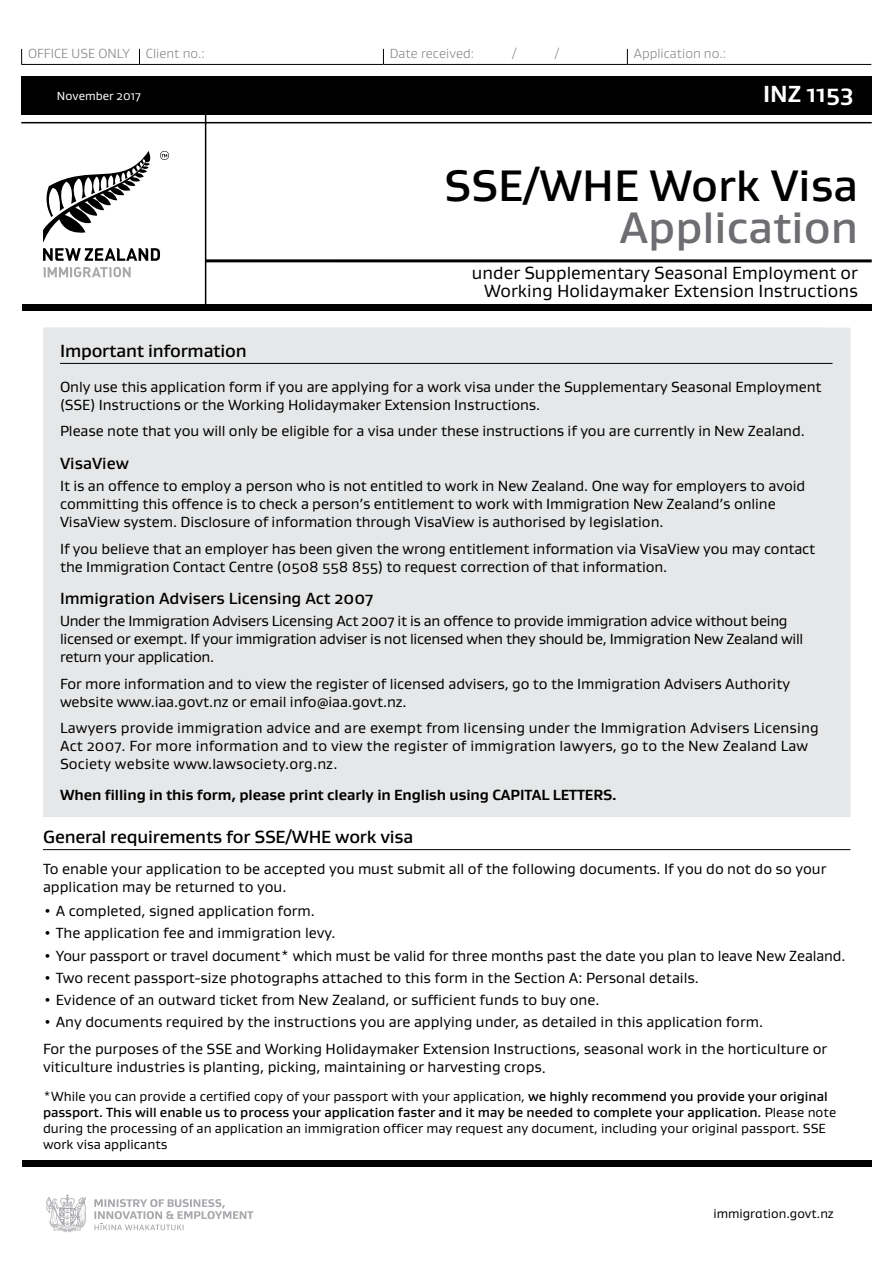
<style>
.page{position:relative;width:893px;height:1263px;background:#fff}
.page>*{position:absolute;margin:0;border:0;box-sizing:border-box;transform-origin:0 0}
.t1{font:500 45px "Gustan";color:#000}
.t2{font:500 45px "Gustan";color:#6d6e71}
.t3{font:700 23.7px "Gustan";color:#fff}
.t4{font:18px/18px "Gustan";color:#000;text-align:right}
.t5{font:500 18px "Gustan";letter-spacing:-.01em;color:#000}
.t6{font:500 16.5px "Gustan";color:#000}
.t7{font:15px/18px "Gustan";letter-spacing:-.005em;color:#000}
.t8{font:700 15px "Gustan";letter-spacing:-.005em;color:#000}
.t9{font:13.5px/16.2px "Gustan";color:#000}
.t10{font:300 13.5px "Gustan";color:#808285}
.t11{font:12.9px "Gustan";color:#000}
.t12{font:12px "Gustan";color:#fff}
.s1{font-weight:500}
</style>
<div class="page">
<div style="left:21px;top:77px;width:851px;height:38px;background:#000"></div>
<hr style="left:21px;top:122px;width:851px;height:1px;background:#000">
<hr style="left:206px;top:259px;width:666px;height:3px;background:#000">
<hr style="left:21px;top:64px;width:118px;height:1px;background:#000">
<svg style="left:21px;top:49px;width:1px;height:15px"></svg>
<svg style="left:139px;top:49px;width:1px;height:15px"></svg>
<svg style="left:383px;top:49px;width:1px;height:15px"></svg>
<svg style="left:627px;top:49px;width:1px;height:15px"></svg>
<hr style="left:139px;top:64px;width:244px;height:1px;background:#000">
<hr style="left:383px;top:64px;width:244px;height:1px;background:#000">
<hr style="left:627px;top:64px;width:244px;height:1px;background:#000">
<div style="left:22px;top:305px;width:850px;height:6px;background:#000"></div>
<div style="left:22px;top:1160px;width:850px;height:6px;background:#000"></div>
<svg style="left:46px;top:1194px;width:41px;height:38px"></svg>
<svg style="left:94px;top:1199px;width:159px;height:31px"></svg>
<hr style="left:205px;top:85px;width:1px;height:221px;background:#000">
<svg style="left:43px;top:151px;width:108px;height:91px"></svg>
<svg style="left:160px;top:151px;width:9px;height:9px"></svg>
<svg style="left:43px;top:248px;width:117px;height:13px"></svg>
<svg style="left:43px;top:267px;width:88px;height:10px"></svg>
<div style="left:43px;top:327px;width:807px;height:490px;background:#e6e7e8"></div>
<hr style="left:60px;top:363px;width:773px;height:1px;background:#000">
<hr style="left:43px;top:849px;width:807px;height:1px;background:#000">
<p class="t10" style="left:28px;top:45px;width:178px">OFFICE USE ONLY Client no.:</p>
<p class="t10" style="left:390px;top:45px;width:86px">Date received:</p>
<p class="t10" style="left:512px;top:45px;width:6px">/</p>
<p class="t10" style="left:555px;top:45px;width:6px">/</p>
<p class="t10" style="left:634px;top:45px;width:94px">Application no.:</p>
<p class="t12" style="left:57px;top:88px;width:85px">November 2017</p>
<h2 class="t3" style="left:763px;top:78px;width:92px">INZ 1153</h2>
<h1 class="t1" style="left:444px;top:156px;width:415px">SSE/WHE Work Visa</h1>
<h1 class="t2" style="left:619px;top:198px;width:240px">Application</h1>
<p class="t4" style="left:472px;top:264px;width:387px">under Supplementary Seasonal Employment or<br>Working Holidaymaker Extension Instructions</p>
<p class="t5" style="left:60px;top:339px;width:188px">Important information</p>
<p class="t7" style="left:60px;top:377px;width:763px">Only use this application form if you are applying for a work visa under the Supplementary Seasonal Employment (SSE) Instructions or the Working Holidaymaker Extension Instructions.</p>
<p class="t7" style="left:60px;top:422px;width:746px">Please note that you will only be eligible for a visa under these instructions if you are currently in New Zealand.</p>
<p class="t6" style="left:60px;top:452px;width:70px">VisaView</p>
<p class="t7" style="left:60px;top:476px;width:747px">It is an offence to employ a person who is not entitled to work in New Zealand. One way for employers to avoid committing this offence is to check a person’s entitlement to work with Immigration New Zealand’s online<br>VisaView system. Disclosure of information through VisaView is authorised by legislation.</p>
<p class="t7" style="left:60px;top:539px;width:757px">If you believe that an employer has been given the wrong entitlement information via VisaView you may contact the Immigration Contact Centre (0508 558 855) to request correction of that information.</p>
<p class="t6" style="left:60px;top:588px;width:315px">Immigration Advisers Licensing Act 2007</p>
<p class="t7" style="left:60px;top:612px;width:745px">Under the Immigration Advisers Licensing Act 2007 it is an offence to provide immigration advice without being licensed or exempt. If your immigration adviser is not licensed when they should be, Immigration New Zealand will return your application.</p>
<p class="t7" style="left:60px;top:674px;width:732px">For more information and to view the register of licensed advisers, go to the Immigration Advisers Authority website www.iaa.govt.nz or email info@iaa.govt.nz.</p>
<p class="t7" style="left:60px;top:719px;width:760px">Lawyers provide immigration advice and are exempt from licensing under the Immigration Advisers Licensing<br>Act 2007. For more information and to view the register of immigration lawyers, go to the New Zealand Law<br>Society website www.lawsociety.org.nz.</p>
<p class="t8" style="left:60px;top:785px;width:558px">When filling in this form, please print clearly in English using CAPITAL LETTERS.</p>
<p class="t5" style="left:43px;top:825px;width:372px">General requirements for SSE/WHE work visa</p>
<p class="t7" style="left:43px;top:859px;width:785px">To enable your application to be accepted you must submit all of the following documents. If you do not do so your application may be returned to you.</p>
<p class="t7" style="left:43px;top:901px;width:273px">• A completed, signed application form.</p>
<p class="t7" style="left:43px;top:924px;width:294px">• The application fee and immigration levy.</p>
<p class="t7" style="left:43px;top:946px;width:804px">• Your passport or travel document* which must be valid for three months past the date you plan to leave New Zealand.</p>
<p class="t7" style="left:43px;top:968px;width:657px">• Two recent passport-size photographs attached to this form in the Section A: Personal details.</p>
<p class="t7" style="left:43px;top:990px;width:558px">• Evidence of an outward ticket from New Zealand, or sufficient funds to buy one.</p>
<p class="t7" style="left:43px;top:1008px;width:786px;line-height:26.5px">• Any documents required by the instructions you are applying under, as detailed in this application form.<br>For the purposes of the SSE and Working Holidaymaker Extension Instructions, seasonal work in the horticulture or</p>
<p class="t7" style="left:43px;top:1057px;width:504px">viticulture industries is planting, picking, maintaining or harvesting crops.</p>
<p class="t9" style="left:43px;top:1088px;width:795px">*While you can provide a certified copy of your passport with your application, <span class="s1">we highly recommend you provide your original passport. This will enable us to process your application faster and it may be needed to complete your application.</span> Please note during the processing of an application an immigration officer may request any document, including your original passport. SSE work visa applicants</p>
<p class="t11" style="left:713px;top:1205px;width:122px">immigration.govt.nz</p>
</div>
